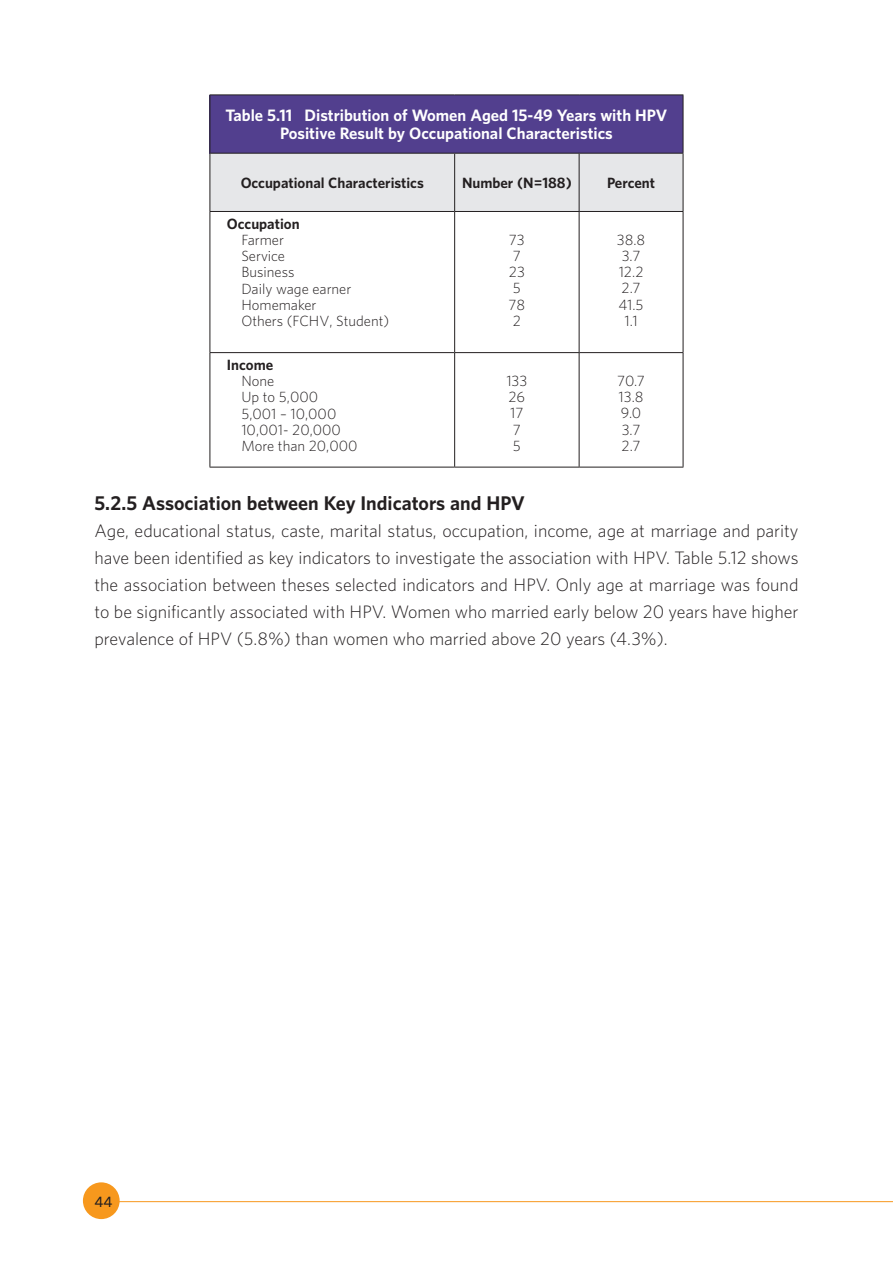
<style>
.page{position:relative;width:893px;height:1263px;background:#fff}
.page>*{position:absolute;margin:0;border:0;box-sizing:border-box;transform-origin:0 0}
.t1{font:700 18px "UNFPA";color:#231f20}
.t2{font:300 16.5px/27px "UNFPA";color:#231f20;text-align:justify}
.t3{font:700 15px/18px "UNFPA";color:#fff;text-align:center}
.t4{font:300 13.5px/16.2px "UNFPA";color:#231f20}
.t5{font:700 13.5px "UNFPA";color:#231f20}
.t6{font:600 13.5px "UNFPA";color:#231f20}
</style>
<div class="page">
<hr style="left:109px;top:1201px;width:784px;height:1px;background:#f7981d">
<div style="left:83px;top:1182px;width:37px;height:37px;background:#f7981d;border-radius:50%"></div>
<div style="left:210px;top:95px;width:473px;height:58px;background:#523f8e"></div>
<div style="left:211px;top:154px;width:472px;height:57px;background:#e6e7e9"></div>
<hr style="left:210px;top:94px;width:245px;height:1px;background:#231f20">
<hr style="left:210px;top:95px;width:1px;height:58px;background:#231f20">
<hr style="left:455px;top:94px;width:124px;height:1px;background:#231f20">
<hr style="left:579px;top:94px;width:104px;height:1px;background:#231f20">
<hr style="left:683px;top:95px;width:1px;height:58px;background:#231f20">
<hr style="left:210px;top:153px;width:245px;height:1px;background:#231f20">
<hr style="left:210px;top:154px;width:1px;height:57px;background:#231f20">
<hr style="left:455px;top:153px;width:124px;height:1px;background:#231f20">
<hr style="left:454px;top:154px;width:1px;height:57px;background:#231f20">
<hr style="left:579px;top:153px;width:104px;height:1px;background:#231f20">
<hr style="left:579px;top:154px;width:1px;height:57px;background:#231f20">
<hr style="left:683px;top:154px;width:1px;height:57px;background:#231f20">
<hr style="left:210px;top:211px;width:245px;height:1px;background:#231f20">
<hr style="left:210px;top:212px;width:1px;height:140px;background:#231f20">
<hr style="left:455px;top:211px;width:124px;height:1px;background:#231f20">
<hr style="left:454px;top:212px;width:1px;height:140px;background:#231f20">
<hr style="left:579px;top:211px;width:104px;height:1px;background:#231f20">
<hr style="left:579px;top:212px;width:1px;height:140px;background:#231f20">
<hr style="left:683px;top:212px;width:1px;height:140px;background:#231f20">
<hr style="left:210px;top:352px;width:245px;height:1px;background:#231f20">
<hr style="left:210px;top:353px;width:1px;height:114px;background:#231f20">
<hr style="left:455px;top:352px;width:124px;height:1px;background:#231f20">
<hr style="left:454px;top:353px;width:1px;height:114px;background:#231f20">
<hr style="left:579px;top:352px;width:104px;height:1px;background:#231f20">
<hr style="left:579px;top:353px;width:1px;height:114px;background:#231f20">
<hr style="left:683px;top:353px;width:1px;height:114px;background:#231f20">
<hr style="left:210px;top:467px;width:245px;height:1px;background:#231f20">
<hr style="left:455px;top:467px;width:124px;height:1px;background:#231f20">
<hr style="left:579px;top:467px;width:104px;height:1px;background:#231f20">
<p class="t3" style="left:226px;top:106px;width:443px">Table 5.11 Distribution of Women Aged 15-49 Years with HPV<br>Positive Result by Occupational Characteristics</p>
<p class="t5" style="left:241px;top:174px;width:185px">Occupational Characteristics</p>
<p class="t5" style="left:462px;top:174px;width:111px">Number (N=188)</p>
<p class="t5" style="left:607px;top:174px;width:49px">Percent</p>
<p class="t5" style="left:227px;top:215px;width:74px">Occupation</p>
<p class="t4" style="left:241px;top:231px;width:149px">Farmer<br>Service<br>Business<br>Daily wage earner<br>Homemaker<br>Others (FCHV, Student)</p>
<p class="t4" style="left:509px;top:231px;width:18px;text-align:center">73<br>7<br>23<br>5<br>78<br>2</p>
<p class="t4" style="left:617px;top:231px;width:30px;text-align:center">38.8<br>3.7<br>12.2<br>2.7<br>41.5<br>1.1</p>
<p class="t5" style="left:227px;top:356px;width:48px">Income</p>
<p class="t4" style="left:241px;top:373px;width:118px">None<br>Up to 5,000<br>5,001 – 10,000<br>10,001- 20,000<br>More than 20,000</p>
<p class="t4" style="left:506px;top:372px;width:22px;text-align:center">133<br>26<br>17<br>7<br>5</p>
<p class="t4" style="left:617px;top:372px;width:29px">70.7<br>13.8<br>9.0<br>3.7<br>2.7</p>
<p class="t1" style="left:94px;top:491px;width:432px">5.2.5 Association between Key Indicators and HPV</p>
<p class="t2" style="left:94px;top:517px;width:705px">Age, educational status, caste, marital status, occupation, income, age at marriage and parity have been identified as key indicators to investigate the association with HPV. Table 5.12 shows the association between theses selected indicators and HPV. Only age at marriage was found to be significantly associated with HPV. Women who married early below 20 years have higher prevalence of HPV (5.8%) than women who married above 20 years (4.3%).</p>
<p class="t6" style="left:94px;top:1192px;width:19px">44</p>
</div>
